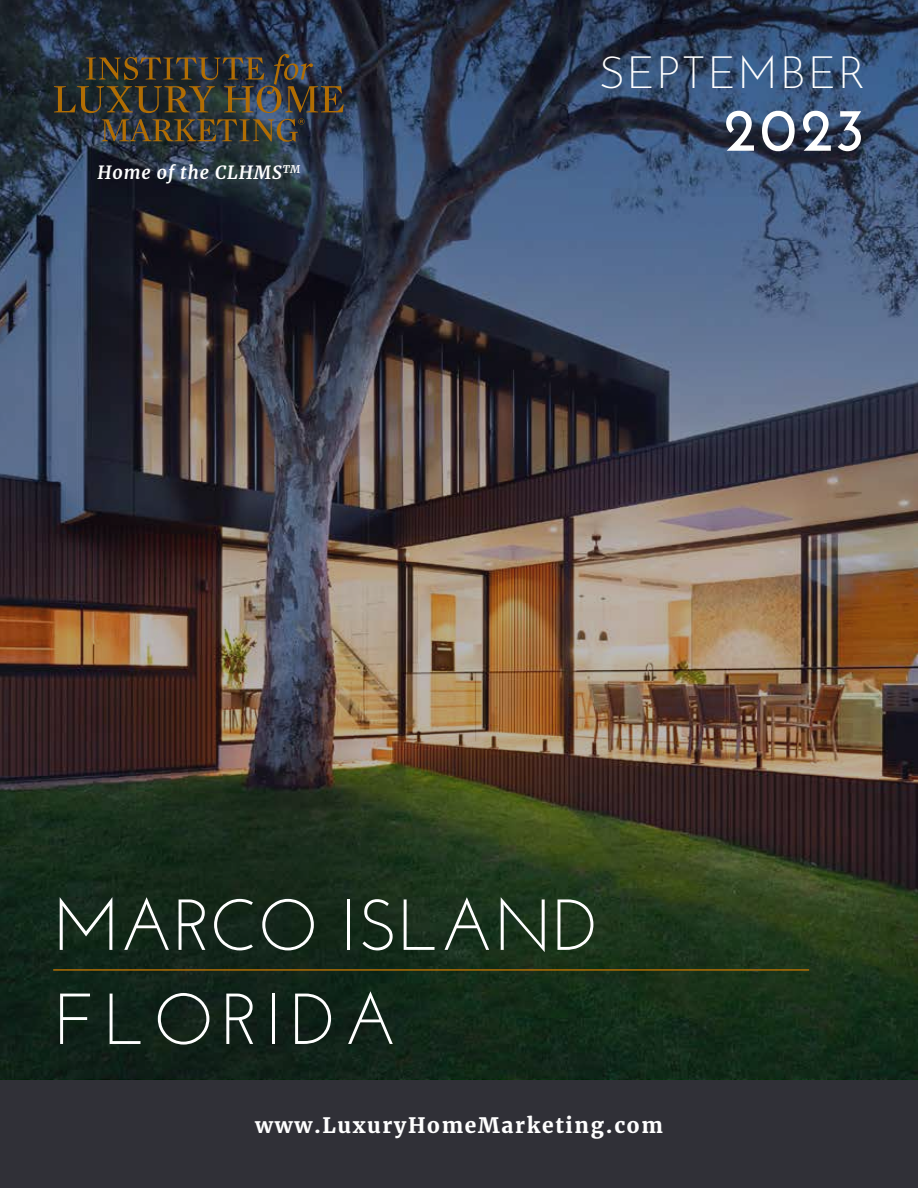
<style>
.page{position:relative;width:918px;height:1188px;background:#fff}
.page>*{position:absolute;margin:0;border:0;box-sizing:border-box;transform-origin:0 0}
.t1{font:72px/94.1px "Josefin Sans";color:#fff}
.t2{font:600 60px "Josefin Sans";color:#fff}
.t3{font:300 45px "Josefin Sans";letter-spacing:.05em;color:#fff}
.t4{font:700 21px "Merriweather";letter-spacing:.08em;color:#fff}
.t5{font:italic 700 18px "Merriweather";letter-spacing:.05em;color:#fff}
</style>
<div class="page">
<img style="left:0;top:0;width:918px;height:1079px">
<div style="left:0;top:1080px;width:918px;height:108px;background:#303037"></div>
<hr style="left:53px;top:969px;width:756px;height:2px;background:#b16d03">
<svg style="left:54px;top:54px;width:290px;height:88px;background:#3e3b34"></svg>
<h3 class="t3" style="left:600px;top:45px;width:266px">SEPTEMBER</h3>
<p class="t5" style="left:98px;top:161px;width:204px">Home of the CLHMS<sup>TM</sup></p>
<h2 class="t2" style="left:724px;top:92px;width:142px">2023</h2>
<h1 class="t1" style="left:52px;top:877px;width:548px">MARCO ISLAND<br>FLORIDA</h1>
<p class="t4" style="left:255px;top:1112px;width:409px">www.LuxuryHomeMarketing.com</p>
</div>
